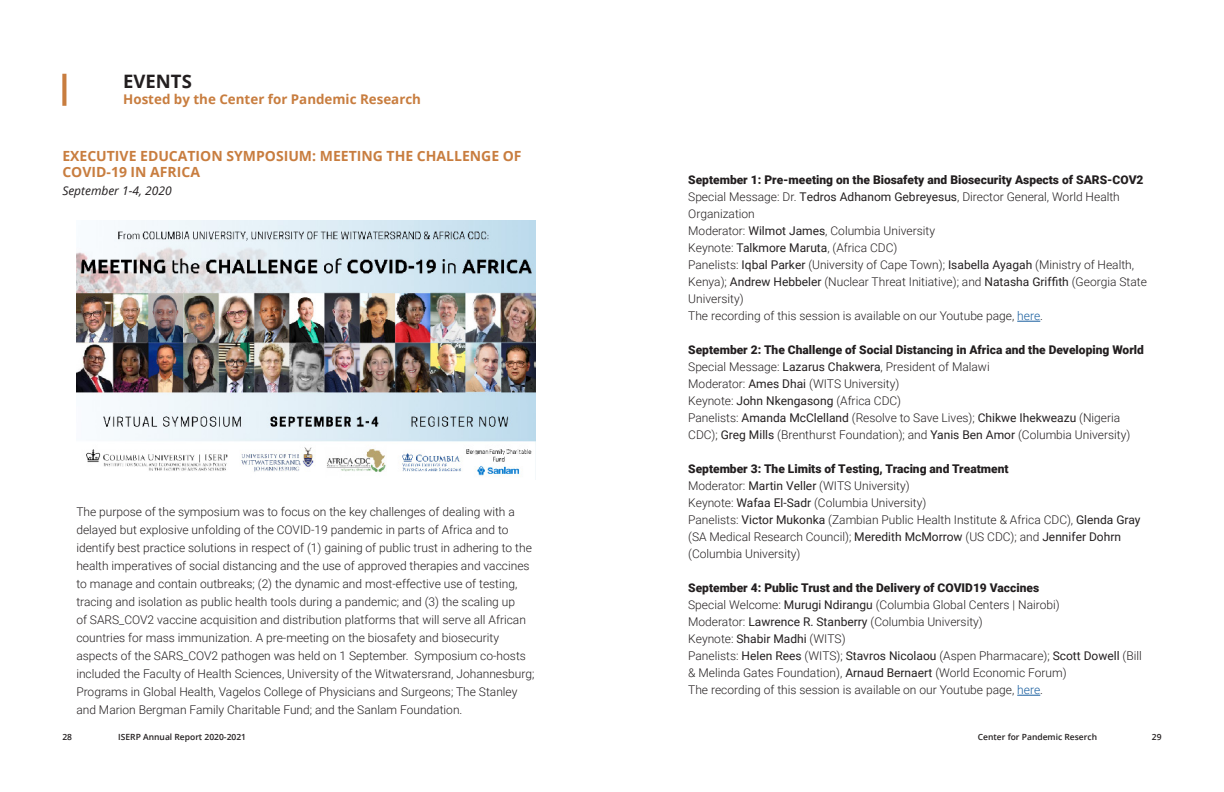
<style>
.page{position:relative;width:1224px;height:792px;background:#fff}
.page>*{position:absolute;margin:0;border:0;box-sizing:border-box;transform-origin:0 0}
.Page_Header_-_Black{font:700 18.5px "Open Sans";color:#231f20}
.Page_Section_Title{font:700 14px/16px "Open Sans";color:#c87d3f}
.Blue_Text_-_Align_Le{font:700 13.4px "Open Sans";color:#c87d3f}
.Page_Body_Text_-_Bla{font:300 12px/18px "Roboto";color:#231f20}
.Page_Body_Text_-_Bla-2{font:900 12px "Roboto";color:#231f20}
.Page_Body_Text_-_Bla-3{font:italic 12px "Open Sans";color:#231f20}
.t1{font:600 8.5px "Open Sans";color:#231f20}
.s1{font-weight:400}
.s2{color:#175d9e}
</style>
<div class="page">
<svg style="left:62px;top:74px;width:4px;height:32px"></svg>
<img style="left:76px;top:220px;width:460px;height:259px">
<svg style="left:1017px;top:321px;width:23px;height:1px"></svg>
<svg style="left:1017px;top:695px;width:23px;height:1px"></svg>
<p class="Page_Header_-_Black" style="left:123px;top:68px;width:70px">EVENTS</p>
<p class="Blue_Text_-_Align_Le" style="left:123px;top:90px;width:299px">Hosted by the Center for Pandemic Research</p>
<p class="Page_Section_Title" style="left:62px;top:148px;width:461px">EXECUTIVE EDUCATION SYMPOSIUM: MEETING THE CHALLENGE OF<br>COVID-19 IN AFRICA</p>
<p class="Page_Body_Text_-_Bla-3" style="left:62px;top:183px;width:111px">September 1-4, 2020</p>
<p class="Page_Body_Text_-_Bla" style="left:76px;top:502px;width:460px">The purpose of the symposium was to focus on the key challenges of dealing with a delayed but explosive unfolding of the COVID-19 pandemic in parts of Africa and to identify best practice solutions in respect of (1) gaining of public trust in adhering to the health imperatives of social distancing and the use of approved therapies and vaccines to manage and contain outbreaks; (2) the dynamic and most-effective use of testing, tracing and isolation as public health tools during a pandemic; and (3) the scaling up<br>of SARS_COV2 vaccine acquisition and distribution platforms that will serve all African countries for mass immunization. A pre-meeting on the biosafety and biosecurity aspects of the SARS_COV2 pathogen was held on 1 September. Symposium co-hosts included the Faculty of Health Sciences, University of the Witwatersrand, Johannesburg; Programs in Global Health, Vagelos College of Physicians and Surgeons; The Stanley and Marion Bergman Family Charitable Fund; and the Sanlam Foundation.</p>
<p class="Page_Body_Text_-_Bla-2" style="left:688px;top:172px;width:457px">September 1: Pre-meeting on the Biosafety and Biosecurity Aspects of SARS-COV2</p>
<p class="Page_Body_Text_-_Bla" style="left:688px;top:188px;width:433px;line-height:17px">Special Message: Dr. <span class="s1">Tedros Adhanom Gebreyesus</span>, Director General, World Health<br>Organization</p>
<p class="Page_Body_Text_-_Bla" style="left:688px;top:222px;width:248px">Moderator: <span class="s1">Wilmot James</span>, Columbia University</p>
<p class="Page_Body_Text_-_Bla" style="left:688px;top:239px;width:211px">Keynote: <span class="s1">Talkmore Maruta</span>, (Africa CDC)</p>
<p class="Page_Body_Text_-_Bla" style="left:688px;top:256px;width:460px;line-height:17px">Panelists: <span class="s1">Iqbal Parker</span> (University of Cape Town); <span class="s1">Isabella Ayagah</span> (Ministry of Health,<br>Kenya); <span class="s1">Andrew Hebbeler</span> (Nuclear Threat Initiative); and <span class="s1">Natasha Griffith</span> (Georgia State<br>University)</p>
<p class="Page_Body_Text_-_Bla" style="left:688px;top:307px;width:356px">The recording of this session is available on our Youtube page, <span class="s2">here</span>.</p>
<p class="Page_Body_Text_-_Bla-2" style="left:688px;top:342px;width:457px">September 2: The Challenge of Social Distancing in Africa and the Developing World</p>
<p class="Page_Body_Text_-_Bla" style="left:688px;top:358px;width:303px">Special Message: <span class="s1">Lazarus Chakwera</span>, President of Malawi</p>
<p class="Page_Body_Text_-_Bla" style="left:688px;top:375px;width:213px">Moderator: <span class="s1">Ames Dhai</span> (WITS University)</p>
<p class="Page_Body_Text_-_Bla" style="left:688px;top:392px;width:214px">Keynote: <span class="s1">John Nkengasong</span> (Africa CDC)</p>
<p class="Page_Body_Text_-_Bla" style="left:688px;top:409px;width:444px;line-height:17px">Panelists: <span class="s1">Amanda McClelland</span> (Resolve to Save Lives); <span class="s1">Chikwe Ihekweazu</span> (Nigeria<br>CDC); <span class="s1">Greg Mills</span> (Brenthurst Foundation); and <span class="s1">Yanis Ben Amor</span> (Columbia University)</p>
<p class="Page_Body_Text_-_Bla-2" style="left:688px;top:461px;width:322px">September 3: The Limits of Testing, Tracing and Treatment</p>
<p class="Page_Body_Text_-_Bla" style="left:688px;top:477px;width:223px">Moderator: <span class="s1">Martin Veller</span> (WITS University)</p>
<p class="Page_Body_Text_-_Bla" style="left:688px;top:494px;width:240px">Keynote: <span class="s1">Wafaa El-Sadr</span> (Columbia University)</p>
<p class="Page_Body_Text_-_Bla" style="left:688px;top:511px;width:454px;line-height:17px">Panelists: <span class="s1">Victor Mukonka</span> (Zambian Public Health Institute &amp; Africa CDC), <span class="s1">Glenda Gray </span>(SA Medical Research Council); <span class="s1">Meredith McMorrow</span> (US CDC); and <span class="s1">Jennifer Dohrn </span>(Columbia University)</p>
<p class="Page_Body_Text_-_Bla-2" style="left:688px;top:580px;width:352px">September 4: Public Trust and the Delivery of COVID19 Vaccines</p>
<p class="Page_Body_Text_-_Bla" style="left:688px;top:596px;width:373px">Special Welcome: <span class="s1">Murugi Ndirangu</span> (Columbia Global Centers | Nairobi)</p>
<p class="Page_Body_Text_-_Bla" style="left:688px;top:613px;width:296px">Moderator: <span class="s1">Lawrence R. Stanberry</span> (Columbia University)</p>
<p class="Page_Body_Text_-_Bla" style="left:688px;top:630px;width:159px">Keynote: <span class="s1">Shabir Madhi</span> (WITS)</p>
<p class="Page_Body_Text_-_Bla" style="left:688px;top:647px;width:455px;line-height:17px">Panelists: <span class="s1">Helen Rees</span> (WITS); <span class="s1">Stavros Nicolaou</span> (Aspen Pharmacare); <span class="s1">Scott Dowell</span> (Bill &amp; Melinda Gates Foundation), <span class="s1">Arnaud Bernaert</span> (World Economic Forum)</p>
<p class="Page_Body_Text_-_Bla" style="left:688px;top:681px;width:356px">The recording of this session is available on our Youtube page, <span class="s2">here</span>.</p>
<p class="t1" style="left:62px;top:731px;width:11px">28</p>
<p class="t1" style="left:118px;top:731px;width:129px">ISERP Annual Report 2020-2021</p>
<p class="t1" style="left:978px;top:731px;width:121px">Center for Pandemic Reserch</p>
<p class="t1" style="left:1152px;top:731px;width:11px">29</p>
</div>
